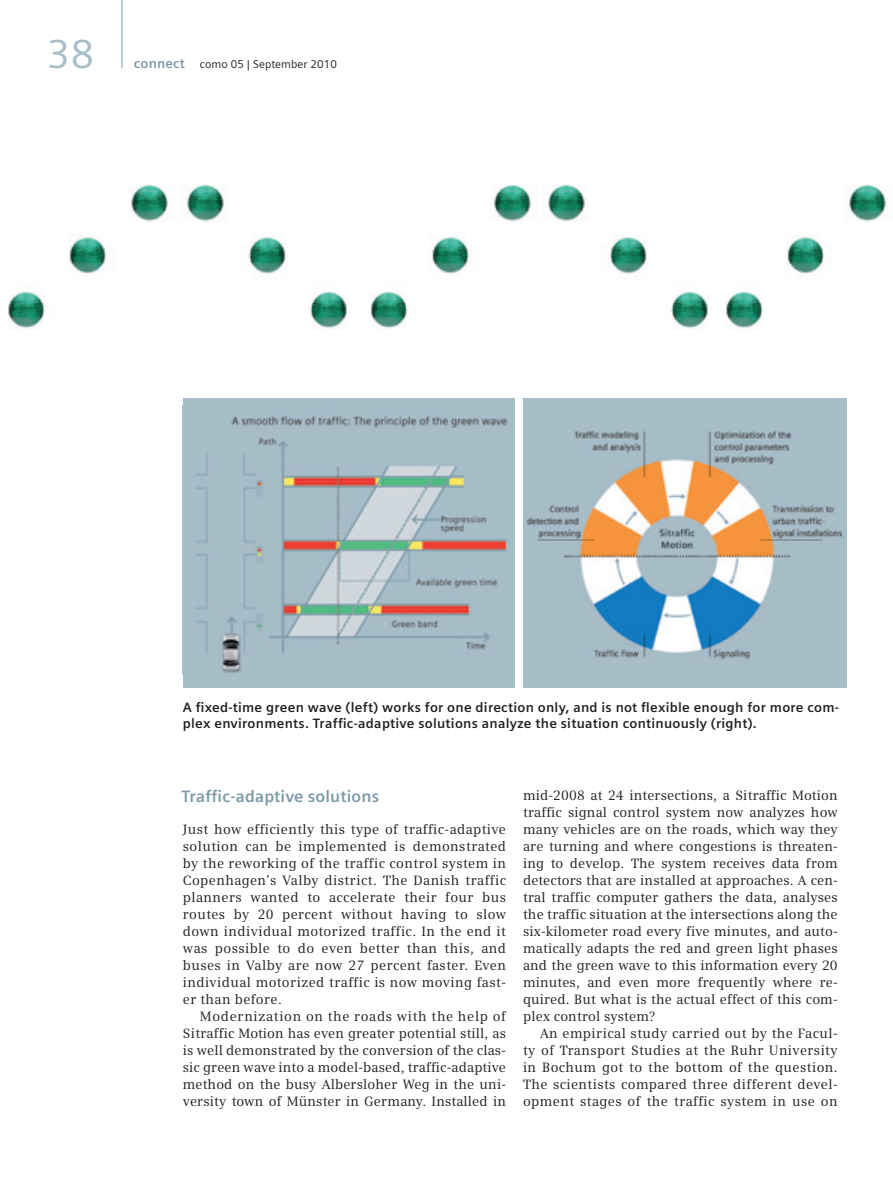
<style>
.page{position:relative;width:893px;height:1191px;background:#fff}
.page>*{position:absolute;margin:0;border:0;box-sizing:border-box;transform-origin:0 0}
.t1{font:40.5px "Siemens Sans";color:#a7bdc8}
.t2{font:700 16.5px "Siemens Sans";letter-spacing:.01em;color:#7b99a9}
.t3{font:13.5px "Siemens Serif";letter-spacing:.015em;color:#231f20}
.t4{font:700 13.5px/16.5px "Siemens Sans";letter-spacing:.02em;color:#231f20}
.t5{font:13.5px "Siemens Serif";letter-spacing:.05em;color:#231f20}
.t6{font:700 13.5px "Siemens Sans";letter-spacing:.01em;color:#7b99a9}
.t7{font:11.25px "Siemens Sans";letter-spacing:.01em;color:#231f20}
</style>
<div class="page">
<div style="left:523px;top:398px;width:323px;height:289px;background:#a7bdc8"></div>
<img style="left:526px;top:431px;width:317px;height:229px">
<div style="left:183px;top:398px;width:331px;height:289px;background:#a7bdc8"></div>
<img style="left:194px;top:415px;width:314px;height:258px">
<img style="left:187px;top:185px;width:344px;height:144px">
<img style="left:548px;top:185px;width:160px;height:144px">
<img style="left:8px;top:185px;width:160px;height:144px">
<img style="left:726px;top:185px;width:160px;height:144px">
<hr style="left:121px;top:0;width:2px;height:68px;background:#a7bdc8">
<p class="t1" style="left:47px;top:31px;width:49px">38</p>
<p class="t6" style="left:134px;top:55px;width:53px">connect</p>
<p class="t7" style="left:200px;top:58px;width:139px">como 05 | September 2010</p>
<p class="t4" style="left:183px;top:698px;width:658px">A fixed-time green wave (left) works for one direction only, and is not flexible enough for more com&shy;plex environments. Traffic-adaptive solutions analyze the situation continuously (right).</p>
<p class="t2" style="left:181px;top:786px;width:199px">Traffic-adaptive solutions</p>
<p class="t3" style="left:183px;top:821px;width:325px">Just how efficiently this type of traffic-adaptive</p>
<p class="t3" style="left:183px;top:838px;width:325px">solution can be implemented is demonstrated</p>
<p class="t3" style="left:183px;top:855px;width:325px">by the reworking of the traffic control system in</p>
<p class="t3" style="left:183px;top:872px;width:325px">Copenhagen’s Valby district. The Danish traffic</p>
<p class="t3" style="left:183px;top:889px;width:325px">planners wanted to accelerate their four bus</p>
<p class="t3" style="left:183px;top:906px;width:325px">routes by 20 percent without having to slow</p>
<p class="t3" style="left:183px;top:923px;width:325px">down individual motorized traffic. In the end it</p>
<p class="t3" style="left:183px;top:940px;width:325px">was possible to do even better than this, and</p>
<p class="t3" style="left:183px;top:957px;width:325px">buses in Valby are now 27 percent faster. Even</p>
<p class="t3" style="left:183px;top:974px;width:325px">individual motorized traffic is now moving fast-</p>
<p class="t3" style="left:183px;top:991px;width:101px">er than before.</p>
<p class="t5" style="left:200px;top:1008px;width:308px">Modernization on the roads with the help of</p>
<p class="t3" style="left:183px;top:1025px;width:325px">Sitraffic Motion has even greater potential still, as</p>
<p class="t3" style="left:183px;top:1042px;width:325px">is well demonstrated by the conversion of the clas-</p>
<p class="t3" style="left:183px;top:1059px;width:325px">sic green wave into a model-based, traffic-adaptive</p>
<p class="t3" style="left:183px;top:1076px;width:325px">method on the busy Albersloher Weg in the uni-</p>
<p class="t3" style="left:183px;top:1093px;width:325px">versity town of Münster in Germany. Installed in</p>
<p class="t3" style="left:523px;top:787px;width:316px">mid-2008 at 24 intersections, a Sitraffic Motion</p>
<p class="t3" style="left:523px;top:804px;width:316px">traffic signal control system now analyzes how</p>
<p class="t3" style="left:523px;top:821px;width:316px">many vehicles are on the roads, which way they</p>
<p class="t3" style="left:523px;top:838px;width:316px">are turning and where congestions is threaten-</p>
<p class="t3" style="left:523px;top:855px;width:316px">ing to develop. The system receives data from</p>
<p class="t3" style="left:523px;top:872px;width:316px">detectors that are installed at approaches. A cen-</p>
<p class="t3" style="left:523px;top:889px;width:316px">tral traffic computer gathers the data, analyses</p>
<p class="t3" style="left:523px;top:906px;width:316px">the traffic situation at the intersections along the</p>
<p class="t3" style="left:523px;top:923px;width:316px">six-kilometer road every five minutes, and auto-</p>
<p class="t3" style="left:523px;top:940px;width:316px">matically adapts the red and green light phases</p>
<p class="t3" style="left:523px;top:957px;width:316px">and the green wave to this information every 20</p>
<p class="t3" style="left:523px;top:974px;width:316px">minutes, and even more frequently where re-</p>
<p class="t3" style="left:523px;top:991px;width:316px">quired. But what is the actual effect of this com-</p>
<p class="t3" style="left:523px;top:1008px;width:133px">plex control system?</p>
<p class="t3" style="left:540px;top:1025px;width:299px">An empirical study carried out by the Facul-</p>
<p class="t3" style="left:523px;top:1043px;width:316px">ty of Transport Studies at the Ruhr University</p>
<p class="t3" style="left:523px;top:1060px;width:316px">in Bochum got to the bottom of the question.</p>
<p class="t3" style="left:523px;top:1077px;width:316px">The scientists compared three different devel-</p>
<p class="t3" style="left:523px;top:1094px;width:316px">opment stages of the traffic system in use on</p>
</div>
